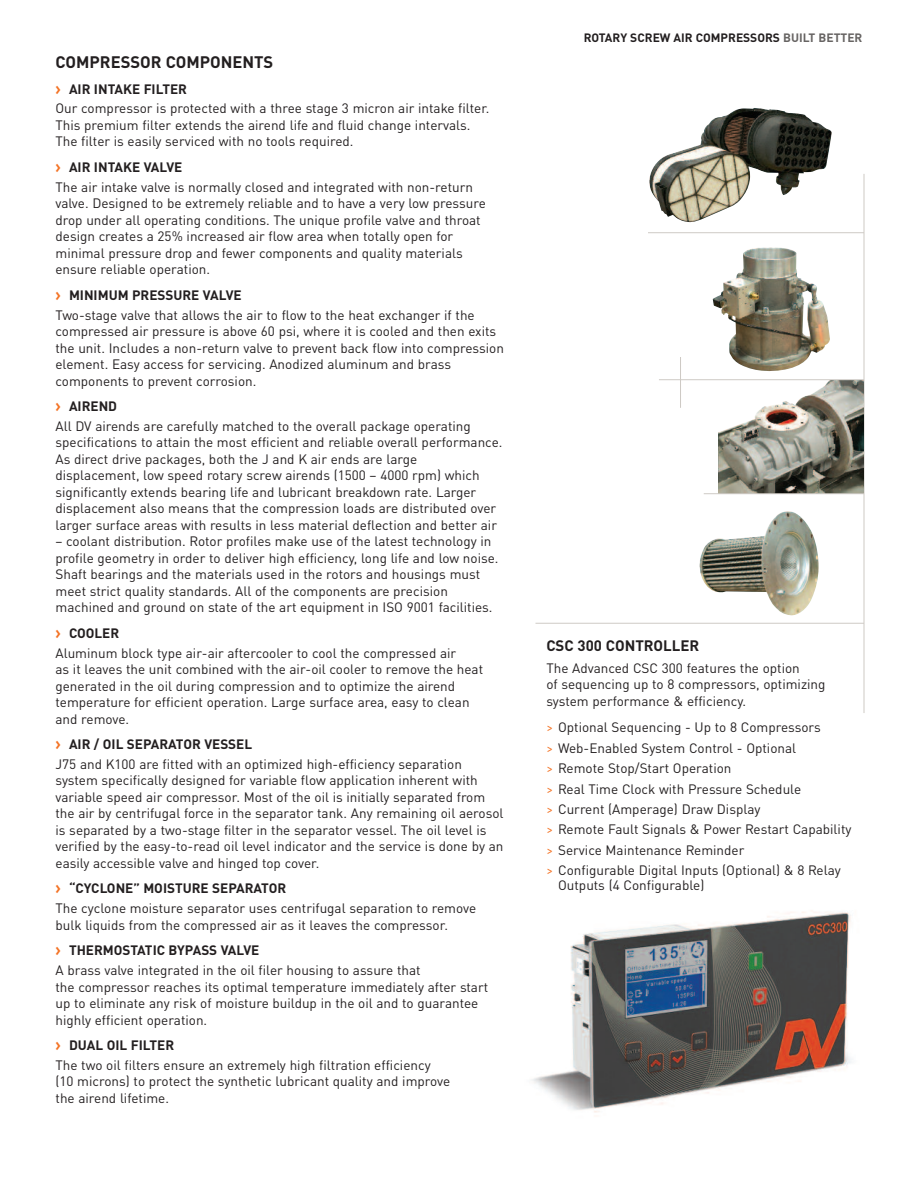
<style>
.page{position:relative;width:918px;height:1188px;background:#fff}
.page>*{position:absolute;margin:0;border:0;box-sizing:border-box;transform-origin:0 0}
.t1{font:700 16.5px "DINOT";color:#231f20}
.t2{font:700 15px "DINOT";color:#231f20}
.t3{font:13.5px/16.5px "DINOT";color:#231f20}
.t4{font:700 12px "DINOT";color:#231f20}
.s1{font-family:"Meta";font-weight:700;color:#f47325}
.s2{font-weight:700}
.s3{color:#676463}
.s4{color:#f47325}
</style>
<div class="page">
<img style="left:532px;top:912px;width:319px;height:201px">
<hr style="left:864px;top:174px;width:1px;height:539px;background:#cecac5">
<img style="left:713px;top:247px;width:117px;height:124px">
<img style="left:718px;top:381px;width:146px;height:112px">
<img style="left:649px;top:108px;width:183px;height:114px">
<img style="left:700px;top:511px;width:119px;height:104px">
<hr style="left:680px;top:357px;width:1px;height:51px;background:#cecac5">
<hr style="left:648px;top:232px;width:216px;height:1px;background:#cecac5">
<hr style="left:659px;top:379px;width:205px;height:1px;background:#cecac5">
<hr style="left:704px;top:493px;width:160px;height:1px;background:#cecac5">
<hr style="left:535px;top:623px;width:329px;height:1px;background:#cecac5">
<p class="t1" style="left:56px;top:56px;width:219px">COMPRESSOR COMPONENTS</p>
<p class="t3" style="left:55px;top:80px;width:436px;line-height:19.8px"><span class="s1">&gt;</span> <span class="s2">AIR INTAKE FILTER<br></span>Our compressor is protected with a three stage 3 micron air intake filter.</p>
<p class="t3" style="left:56px;top:118px;width:417px">This premium filter extends the airend life and fluid change intervals.<br>The filter is easily serviced with no tools required.</p>
<p class="t3" style="left:55px;top:159px;width:419px;line-height:19.8px"><span class="s1">&gt;</span> <span class="s2">AIR INTAKE VALVE<br></span>The air intake valve is normally closed and integrated with non-return</p>
<p class="t3" style="left:56px;top:197px;width:432px">valve. Designed to be extremely reliable and to have a very low pressure drop under all operating conditions. The unique profile valve and throat design creates a 25% increased air flow area when totally open for minimal pressure drop and fewer components and quality materials ensure reliable operation.</p>
<p class="t3" style="left:55px;top:287px;width:421px;line-height:19.8px"><span class="s1">&gt;</span> <span class="s2">MINIMUM PRESSURE VALVE<br></span>Two-stage valve that allows the air to flow to the heat exchanger if the</p>
<p class="t3" style="left:56px;top:324px;width:450px">compressed air pressure is above 60 psi, where it is cooled and then exits the unit. Includes a non-return valve to prevent back flow into compression element. Easy access for servicing. Anodized aluminum and brass components to prevent corrosion.</p>
<p class="t3" style="left:55px;top:398px;width:417px;line-height:19.8px"><span class="s1">&gt;</span> <span class="s2">AIREND<br></span>All DV airends are carefully matched to the overall package operating</p>
<p class="t3" style="left:56px;top:436px;width:448px">specifications to attain the most efficient and reliable overall performance.<br>As direct drive packages, both the J and K air ends are large displacement, low speed rotary screw airends (1500 – 4000 rpm) which significantly extends bearing life and lubricant breakdown rate. Larger displacement also means that the compression loads are distributed over larger surface areas with results in less material deflection and better air</p>
<p class="t3" style="left:56px;top:535px;width:445px">– coolant distribution. Rotor profiles make use of the latest technology in profile geometry in order to deliver high efficiency, long life and low noise.<br>Shaft bearings and the materials used in the rotors and housings must meet strict quality standards. All of the components are precision machined and ground on state of the art equipment in ISO 9001 facilities.</p>
<p class="t3" style="left:56px;top:625px;width:402px;line-height:19.8px"><span class="s1">&gt;</span> <span class="s2">COOLER<br></span>Aluminum block type air-air aftercooler to cool the compressed air</p>
<p class="t3" style="left:56px;top:663px;width:429px">as it leaves the unit combined with the air-oil cooler to remove the heat generated in the oil during compression and to optimize the airend temperature for efficient operation. Large surface area, easy to clean and remove.</p>
<p class="t3" style="left:55px;top:736px;width:408px;line-height:19.8px"><span class="s1">&gt;</span> <span class="s2">AIR / OIL SEPARATOR VESSEL<br></span>J75 and K100 are fitted with an optimized high-efficiency separation</p>
<p class="t3" style="left:56px;top:774px;width:450px">system specifically designed for variable flow application inherent with variable speed air compressor. Most of the oil is initially separated from the air by centrifugal force in the separator tank. Any remaining oil aerosol is separated by a two-stage filter in the separator vessel. The oil level is verified by the easy-to-read oil level indicator and the service is done by an easily accessible valve and hinged top cover.</p>
<p class="t3" style="left:56px;top:880px;width:422px;line-height:19.8px"><span class="s1">&gt;</span> <span class="s2">“CYCLONE” MOISTURE SEPARATOR<br></span>The cyclone moisture separator uses centrifugal separation to remove</p>
<p class="t3" style="left:56px;top:914px;width:394px;line-height:25.5px">bulk liquids from the compressed air as it leaves the compressor. <span class="s1">&gt;</span> <span class="s2">THERMOSTATIC BYPASS VALVE</span></p>
<p class="t3" style="left:55px;top:963px;width:434px">A brass valve integrated in the oil filer housing to assure that<br>the compressor reaches its optimal temperature immediately after start up to eliminate any risk of moisture buildup in the oil and to guarantee highly efficient operation.</p>
<p class="t3" style="left:55px;top:1037px;width:377px;line-height:19.8px"><span class="s1">&gt;</span> <span class="s2">DUAL OIL FILTER<br></span>The two oil filters ensure an extremely high filtration efficiency</p>
<p class="t3" style="left:56px;top:1075px;width:396px">(10 microns) to protect the synthetic lubricant quality and improve the airend lifetime.</p>
<p class="t4" style="left:584px;top:34px;width:280px">ROTARY SCREW AIR COMPRESSORS <span class="s3">BUILT BETTER</span></p>
<p class="t2" style="left:546px;top:640px;width:155px">CSC 300 CONTROLLER</p>
<p class="t3" style="left:546px;top:661px;width:281px">The Advanced CSC 300 features the option<br>of sequencing up to 8 compressors, optimizing system performance &amp; efficiency.</p>
<p class="t3" style="left:546px;top:719px;width:307px;line-height:20.4px"><span class="s4">&gt;</span> Optional Sequencing - Up to 8 Compressors<br><span class="s4">&gt;</span> Web-Enabled System Control - Optional<br><span class="s4">&gt;</span> Remote Stop/Start Operation<br><span class="s4">&gt;</span> Real Time Clock with Pressure Schedule<br><span class="s4">&gt;</span> Current (Amperage) Draw Display<br><span class="s4">&gt;</span> Remote Fault Signals &amp; Power Restart Capability <span class="s4">&gt;</span> Service Maintenance Reminder<br><span class="s4">&gt;</span> Configurable Digital Inputs (Optional) &amp; 8 Relay</p>
<p class="t3" style="left:558px;top:879px;width:148px">Outputs (4 Configurable)</p>
</div>
